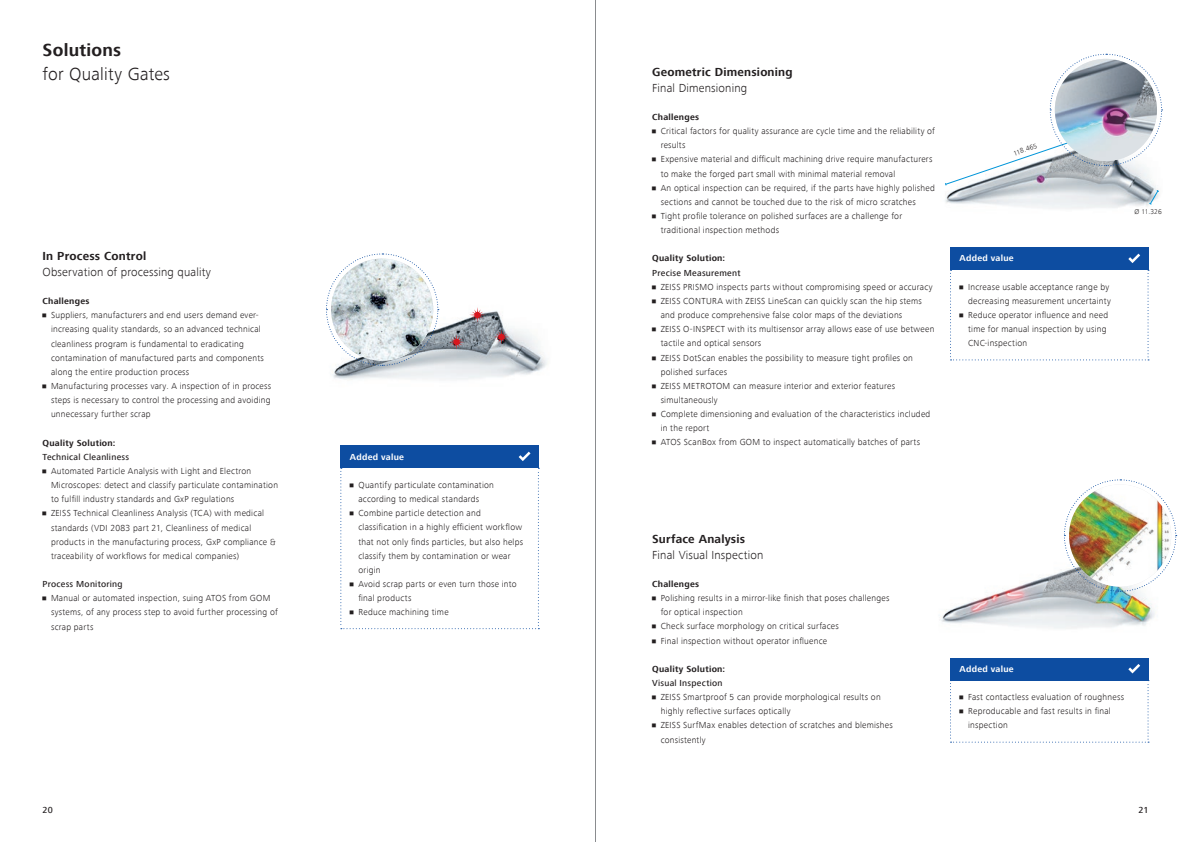
<style>
.page{position:relative;width:1191px;height:842px;background:#fff}
.page>*{position:absolute;margin:0;border:0;box-sizing:border-box;transform-origin:0 0}
.t1{font:300 18px "ZEISS Frutiger Next W1 G";letter-spacing:.015em;color:#231f20}
.t2{font:700 18px "ZEISS Frutiger Next W1 G";letter-spacing:.015em;color:#231f20}
.t3{font:300 12px "ZEISS Frutiger Next W1 G";letter-spacing:.015em;color:#231f20}
.t4{font:700 12px "ZEISS Frutiger Next W1 G";letter-spacing:.015em;color:#231f20}
.t5{font:300 9px/14.1px "ZEISS Frutiger Next W1 G";letter-spacing:.03em;color:#231f20}
.t6{font:700 9px "ZEISS Frutiger Next W1 G";letter-spacing:.03em;color:#231f20}
.t7{font:500 9px "ZEISS Frutiger Next W1 G";letter-spacing:.03em;color:#231f20}
.t8{font:700 9px "ZEISS Frutiger Next W1 G";letter-spacing:.03em;color:#fff}
.t9{font:300 7px "ZEISS Frutiger Next W1 G";color:#231f20}
</style>
<div class="page">
<img style="left:941px;top:571px;width:214px;height:58px">
<img style="left:332px;top:309px;width:215px;height:71px">
<div style="left:950px;top:247px;width:198px;height:23px;background:#0d4da1"></div>
<svg style="left:950px;top:270px;width:199px;height:90px"></svg>
<svg style="left:1128px;top:254px;width:12px;height:9px"></svg>
<div style="left:950px;top:658px;width:198px;height:23px;background:#0d4da1"></div>
<svg style="left:950px;top:680px;width:199px;height:63px"></svg>
<svg style="left:1128px;top:664px;width:12px;height:9px"></svg>
<div style="left:340px;top:445px;width:199px;height:23px;background:#0d4da1"></div>
<svg style="left:340px;top:468px;width:199px;height:161px"></svg>
<svg style="left:518px;top:452px;width:12px;height:9px"></svg>
<svg style="left:449px;top:334px;width:15px;height:16px"></svg>
<svg style="left:493px;top:329px;width:16px;height:16px"></svg>
<svg style="left:469px;top:307px;width:16px;height:16px"></svg>
<svg style="left:326px;top:253px;width:113px;height:113px"></svg>
<img style="left:331px;top:259px;width:102px;height:102px;border-radius:51px">
<svg style="left:944px;top:53px;width:218px;height:152px"></svg>
<img style="left:1054px;top:59px;width:103px;height:102px;border-radius:51px">
<svg style="left:1063px;top:479px;width:113px;height:113px"></svg>
<img style="left:1069px;top:484px;width:102px;height:103px;border-radius:51px">
<hr style="left:595px;top:0;width:1px;height:842px;background:#8a8c8f">
<h1 class="t2" style="left:43px;top:39px;width:80px">Solutions</h1>
<h1 class="t1" style="left:43px;top:63px;width:129px">for Quality Gates</h1>
<h2 class="t4" style="left:43px;top:249px;width:105px">In Process Control</h2>
<h2 class="t3" style="left:43px;top:265px;width:170px">Observation of processing quality</h2>
<p class="t6" style="left:43px;top:296px;width:48px">Challenges</p>
<p class="t5" style="left:51px;top:308px;width:214px;text-indent:-9px">• Suppliers, manufacturers and end users demand ever&shy;increasing quality standards, so an advanced technical cleanliness program is fundamental to eradicating contamination of manufactured parts and components along the entire production process</p>
<p class="t5" style="left:51px;top:379px;width:222px;text-align:justify;text-indent:-9px">• Manufacturing processes vary. A inspection of in process steps is necessary to control the processing and avoiding unnecessary further scrap</p>
<p class="t6" style="left:43px;top:437px;width:75px">Quality Solution:</p>
<p class="t7" style="left:43px;top:452px;width:88px">Technical Cleanliness</p>
<p class="t5" style="left:51px;top:464px;width:228px;text-indent:-9px">• Automated Particle Analysis with Light and Electron<br>Microscopes: detect and classify particulate contamination to fulfill industry standards and GxP regulations</p>
<p class="t5" style="left:51px;top:506px;width:226px;text-indent:-9px">• ZEISS Technical Cleanliness Analysis (TCA) with medical standards (VDI 2083 part 21, Cleanliness of medical products in the manufacturing process, GxP compliance &amp; traceability of workflows for medical companies)</p>
<p class="t7" style="left:43px;top:579px;width:82px">Process Monitoring</p>
<p class="t5" style="left:51px;top:591px;width:228px;text-indent:-9px">• Manual or automated inspection, suing ATOS from GOM systems, of any process step to avoid further processing of scrap parts</p>
<p class="t8" style="left:350px;top:451px;width:56px">Added value</p>
<p class="t5" style="left:358px;top:478px;width:137px;text-indent:-9px">• Quantify particulate contamination according to medical standards</p>
<p class="t5" style="left:358px;top:506px;width:166px;text-indent:-9px">• Combine particle detection and classification in a highly efficient workflow that not only finds particles, but also helps classify them by contamination or wear origin</p>
<p class="t5" style="left:358px;top:577px;width:160px;text-indent:-9px">• Avoid scrap parts or even turn those into final products</p>
<p class="t5" style="left:350px;top:605px;width:100px">• Reduce machining time</p>
<h2 class="t4" style="left:652px;top:65px;width:142px">Geometric Dimensioning</h2>
<h2 class="t3" style="left:652px;top:81px;width:97px">Final Dimensioning</h2>
<p class="t6" style="left:652px;top:112px;width:48px">Challenges</p>
<p class="t5" style="left:660px;top:124px;width:276px;text-indent:-9px">• Critical factors for quality assurance are cycle time and the reliability of results</p>
<p class="t5" style="left:660px;top:152px;width:273px;text-indent:-9px">• Expensive material and difficult machining drive require manufacturers to make the forged part small with minimal material removal</p>
<p class="t5" style="left:660px;top:181px;width:276px;text-indent:-9px">• An optical inspection can be required, if the parts have highly polished sections and cannot be touched due to the risk of micro scratches</p>
<p class="t5" style="left:660px;top:209px;width:243px;text-indent:-9px">• Tight profile tolerance on polished surfaces are a challenge for traditional inspection methods</p>
<p class="t6" style="left:652px;top:253px;width:75px">Quality Solution:</p>
<p class="t7" style="left:652px;top:267px;width:90px">Precise Measurement</p>
<p class="t5" style="left:652px;top:280px;width:282px">• ZEISS PRISMO inspects parts without compromising speed or accuracy</p>
<p class="t5" style="left:660px;top:294px;width:263px;text-indent:-9px">• ZEISS CONTURA with ZEISS LineScan can quickly scan the hip stems and produce comprehensive false color maps of the deviations</p>
<p class="t5" style="left:660px;top:322px;width:275px;text-indent:-9px">• ZEISS O-INSPECT with its multisensor array allows ease of use between tactile and optical sensors</p>
<p class="t5" style="left:660px;top:350px;width:254px;text-indent:-9px">• ZEISS DotScan enables the possibility to measure tight profiles on polished surfaces</p>
<p class="t5" style="left:660px;top:379px;width:236px;text-indent:-9px">• ZEISS METROTOM can measure interior and exterior features simultaneously</p>
<p class="t5" style="left:660px;top:407px;width:271px;text-indent:-9px">• Complete dimensioning and evaluation of the characteristics included in the report</p>
<p class="t5" style="left:652px;top:435px;width:269px">• ATOS ScanBox from GOM to inspect automatically batches of parts</p>
<p class="t9" style="left:1012px;top:150px;width:26px;rotate:-19deg">118.465</p>
<p class="t8" style="left:959px;top:253px;width:56px">Added value</p>
<p class="t5" style="left:959px;top:280px;width:153px;text-align:right">• Increase usable acceptance range by decreasing measurement uncertainty</p>
<p class="t5" style="left:968px;top:308px;width:142px;text-indent:-9px">• Reduce operator influence and need time for manual inspection by using<br>CNC-inspection</p>
<p class="t9" style="left:1134px;top:208px;width:29px">Ø 11.326</p>
<h2 class="t4" style="left:652px;top:532px;width:94px">Surface Analysis</h2>
<h2 class="t3" style="left:652px;top:548px;width:113px">Final Visual Inspection</h2>
<p class="t6" style="left:652px;top:579px;width:48px">Challenges</p>
<p class="t5" style="left:660px;top:591px;width:230px;text-indent:-9px">• Polishing results in a mirror-like finish that poses challenges for optical inspection</p>
<p class="t5" style="left:652px;top:619px;width:188px">• Check surface morphology on critical surfaces</p>
<p class="t5" style="left:652px;top:633px;width:176px">• Final inspection without operator influence</p>
<p class="t6" style="left:652px;top:664px;width:75px">Quality Solution:</p>
<p class="t7" style="left:652px;top:678px;width:72px">Visual Inspection</p>
<p class="t5" style="left:660px;top:690px;width:222px;text-indent:-9px">• ZEISS Smartproof 5 can provide morphological results on highly reflective surfaces optically</p>
<p class="t5" style="left:660px;top:718px;width:234px;text-indent:-9px">• ZEISS SurfMax enables detection of scratches and blemishes consistently</p>
<p class="t8" style="left:959px;top:664px;width:56px">Added value</p>
<p class="t5" style="left:959px;top:690px;width:166px">• Fast contactless evaluation of roughness</p>
<p class="t5" style="left:968px;top:704px;width:144px;text-indent:-9px">• Reproducable and fast results in final inspection</p>
<p class="t7" style="left:43px;top:805px;width:12px">20</p>
<p class="t7" style="left:1138px;top:805px;width:11px">21</p>
</div>
